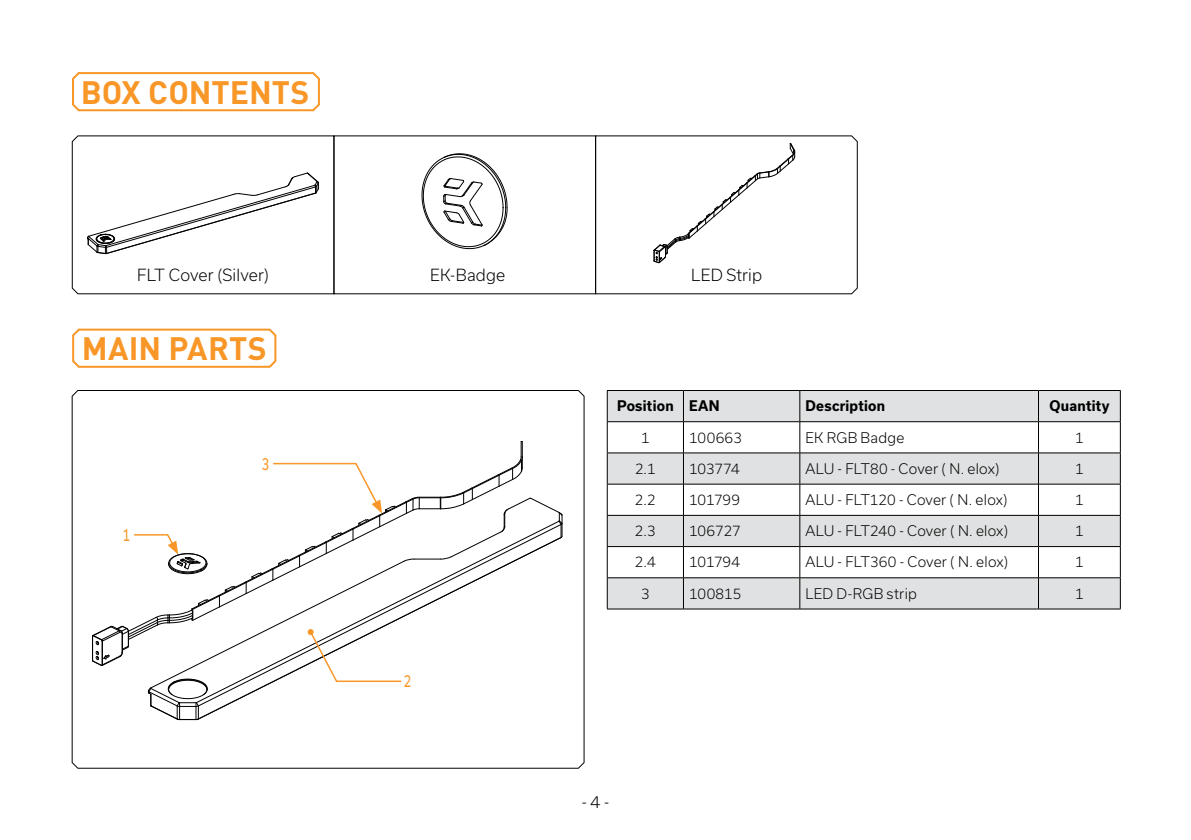
<style>
.page{position:relative;width:1191px;height:840px;background:#fff}
.page>*{position:absolute;margin:0;border:0;box-sizing:border-box;transform-origin:0 0}
.t1{font:700 32px "DIN Pro";color:#f89728}
.t2{font:300 16px "Usual";letter-spacing:.01em;color:#000}
.t3{font:16px "Usual";color:#f89728;scale:.75 1}
.t4{font:300 14px "Usual";letter-spacing:.01em;color:#000}
.t5{font:700 14px "Usual";letter-spacing:.02em;color:#000;scale:.95 1}
</style>
<div class="page">
<svg style="left:596px;top:135px;width:261px;height:159px"></svg>
<svg style="left:72px;top:72px;width:248px;height:40px"></svg>
<svg style="left:422px;top:153px;width:86px;height:96px"></svg>
<svg style="left:653px;top:143px;width:142px;height:120px"></svg>
<svg style="left:72px;top:135px;width:262px;height:159px"></svg>
<svg style="left:72px;top:328px;width:205px;height:40px"></svg>
<svg style="left:72px;top:390px;width:512px;height:378px"></svg>
<svg style="left:608px;top:391px;width:512px;height:217px;fill:#e0e1e2"></svg>
<hr style="left:607px;top:390px;width:76px;height:1px;background:#000">
<hr style="left:607px;top:390px;width:1px;height:31px;background:#000">
<hr style="left:683px;top:390px;width:117px;height:1px;background:#000">
<hr style="left:683px;top:390px;width:1px;height:31px;background:#000">
<hr style="left:800px;top:390px;width:238px;height:1px;background:#000">
<hr style="left:799px;top:390px;width:1px;height:31px;background:#000">
<hr style="left:1038px;top:390px;width:82px;height:1px;background:#000">
<hr style="left:1038px;top:390px;width:1px;height:31px;background:#000">
<hr style="left:1120px;top:390px;width:1px;height:31px;background:#000">
<hr style="left:607px;top:421px;width:76px;height:1px;background:#000">
<hr style="left:607px;top:421px;width:1px;height:31px;background:#000">
<hr style="left:683px;top:421px;width:117px;height:1px;background:#000">
<hr style="left:683px;top:421px;width:1px;height:31px;background:#000">
<hr style="left:800px;top:421px;width:238px;height:1px;background:#000">
<hr style="left:799px;top:421px;width:1px;height:31px;background:#000">
<hr style="left:1038px;top:421px;width:82px;height:1px;background:#000">
<hr style="left:1038px;top:421px;width:1px;height:31px;background:#000">
<hr style="left:1120px;top:421px;width:1px;height:31px;background:#000">
<hr style="left:607px;top:452px;width:76px;height:1px;background:#000">
<hr style="left:607px;top:453px;width:1px;height:30px;background:#000">
<hr style="left:683px;top:452px;width:117px;height:1px;background:#000">
<hr style="left:683px;top:453px;width:1px;height:30px;background:#000">
<hr style="left:800px;top:452px;width:238px;height:1px;background:#000">
<hr style="left:799px;top:453px;width:1px;height:30px;background:#000">
<hr style="left:1038px;top:452px;width:82px;height:1px;background:#000">
<hr style="left:1038px;top:453px;width:1px;height:30px;background:#000">
<hr style="left:1120px;top:453px;width:1px;height:30px;background:#000">
<hr style="left:607px;top:483px;width:76px;height:1px;background:#000">
<hr style="left:607px;top:484px;width:1px;height:31px;background:#000">
<hr style="left:683px;top:483px;width:117px;height:1px;background:#000">
<hr style="left:683px;top:484px;width:1px;height:31px;background:#000">
<hr style="left:800px;top:483px;width:238px;height:1px;background:#000">
<hr style="left:799px;top:484px;width:1px;height:31px;background:#000">
<hr style="left:1038px;top:483px;width:82px;height:1px;background:#000">
<hr style="left:1038px;top:484px;width:1px;height:31px;background:#000">
<hr style="left:1120px;top:484px;width:1px;height:31px;background:#000">
<hr style="left:607px;top:514px;width:76px;height:1px;background:#000">
<hr style="left:607px;top:515px;width:1px;height:31px;background:#000">
<hr style="left:683px;top:514px;width:117px;height:1px;background:#000">
<hr style="left:683px;top:515px;width:1px;height:31px;background:#000">
<hr style="left:800px;top:514px;width:238px;height:1px;background:#000">
<hr style="left:799px;top:515px;width:1px;height:31px;background:#000">
<hr style="left:1038px;top:514px;width:82px;height:1px;background:#000">
<hr style="left:1038px;top:515px;width:1px;height:31px;background:#000">
<hr style="left:1120px;top:515px;width:1px;height:31px;background:#000">
<hr style="left:607px;top:546px;width:76px;height:1px;background:#000">
<hr style="left:607px;top:546px;width:1px;height:31px;background:#000">
<hr style="left:683px;top:546px;width:117px;height:1px;background:#000">
<hr style="left:683px;top:546px;width:1px;height:31px;background:#000">
<hr style="left:800px;top:546px;width:238px;height:1px;background:#000">
<hr style="left:799px;top:546px;width:1px;height:31px;background:#000">
<hr style="left:1038px;top:546px;width:82px;height:1px;background:#000">
<hr style="left:1038px;top:546px;width:1px;height:31px;background:#000">
<hr style="left:1120px;top:546px;width:1px;height:31px;background:#000">
<hr style="left:607px;top:577px;width:76px;height:1px;background:#000">
<hr style="left:607px;top:577px;width:1px;height:31px;background:#000">
<hr style="left:683px;top:577px;width:117px;height:1px;background:#000">
<hr style="left:683px;top:577px;width:1px;height:31px;background:#000">
<hr style="left:800px;top:577px;width:238px;height:1px;background:#000">
<hr style="left:799px;top:577px;width:1px;height:31px;background:#000">
<hr style="left:1038px;top:577px;width:82px;height:1px;background:#000">
<hr style="left:1038px;top:577px;width:1px;height:31px;background:#000">
<hr style="left:1120px;top:577px;width:1px;height:31px;background:#000">
<hr style="left:607px;top:608px;width:76px;height:1px;background:#000">
<hr style="left:683px;top:608px;width:117px;height:1px;background:#000">
<hr style="left:800px;top:608px;width:238px;height:1px;background:#000">
<hr style="left:1038px;top:608px;width:82px;height:1px;background:#000">
<svg style="left:92px;top:441px;width:471px;height:279px"></svg>
<h1 class="t1" style="left:81px;top:70px;width:230px">BOX CONTENTS</h1>
<p class="t2" style="left:137px;top:265px;width:133px">FLT Cover (Silver)</p>
<p class="t2" style="left:430px;top:265px;width:77px">EK-Badge</p>
<p class="t2" style="left:691px;top:265px;width:72px">LED Strip</p>
<h1 class="t1" style="left:82px;top:327px;width:186px">MAIN PARTS</h1>
<p class="t3" style="left:123px;top:525px;width:12px">1</p>
<p class="t3" style="left:262px;top:454px;width:12px">3</p>
<p class="t3" style="left:404px;top:671px;width:12px">2</p>
<p class="t5" style="left:617px;top:398px;width:110px">Position EAN</p>
<p class="t5" style="left:805px;top:398px;width:85px">Description</p>
<p class="t5" style="left:1049px;top:398px;width:65px">Quantity</p>
<p class="t4" style="left:641px;top:429px;width:10px">1</p>
<p class="t4" style="left:689px;top:429px;width:54px">100663</p>
<p class="t4" style="left:805px;top:429px;width:100px">EK RGB Badge</p>
<p class="t4" style="left:1075px;top:429px;width:10px">1</p>
<p class="t4" style="left:635px;top:460px;width:22px">2.1</p>
<p class="t4" style="left:689px;top:460px;width:52px">103774</p>
<p class="t4" style="left:805px;top:460px;width:196px">ALU - FLT80 - Cover ( N. elox)</p>
<p class="t4" style="left:1075px;top:460px;width:10px">1</p>
<p class="t4" style="left:635px;top:491px;width:22px">2.2</p>
<p class="t4" style="left:689px;top:491px;width:52px">101799</p>
<p class="t4" style="left:805px;top:491px;width:204px">ALU - FLT120 - Cover ( N. elox)</p>
<p class="t4" style="left:1075px;top:491px;width:10px">1</p>
<p class="t4" style="left:635px;top:522px;width:22px">2.3</p>
<p class="t4" style="left:689px;top:522px;width:53px">106727</p>
<p class="t4" style="left:805px;top:522px;width:204px">ALU - FLT240 - Cover ( N. elox)</p>
<p class="t4" style="left:1075px;top:522px;width:10px">1</p>
<p class="t4" style="left:635px;top:553px;width:22px">2.4</p>
<p class="t4" style="left:689px;top:553px;width:53px">101794</p>
<p class="t4" style="left:805px;top:553px;width:204px">ALU - FLT360 - Cover ( N. elox)</p>
<p class="t4" style="left:1075px;top:553px;width:10px">1</p>
<p class="t4" style="left:641px;top:585px;width:10px">3</p>
<p class="t4" style="left:689px;top:585px;width:54px">100815</p>
<p class="t4" style="left:805px;top:585px;width:113px">LED D-RGB strip</p>
<p class="t4" style="left:1075px;top:585px;width:10px">1</p>
<p class="t2" style="left:582px;top:792px;width:29px">- 4 -</p>
</div>
